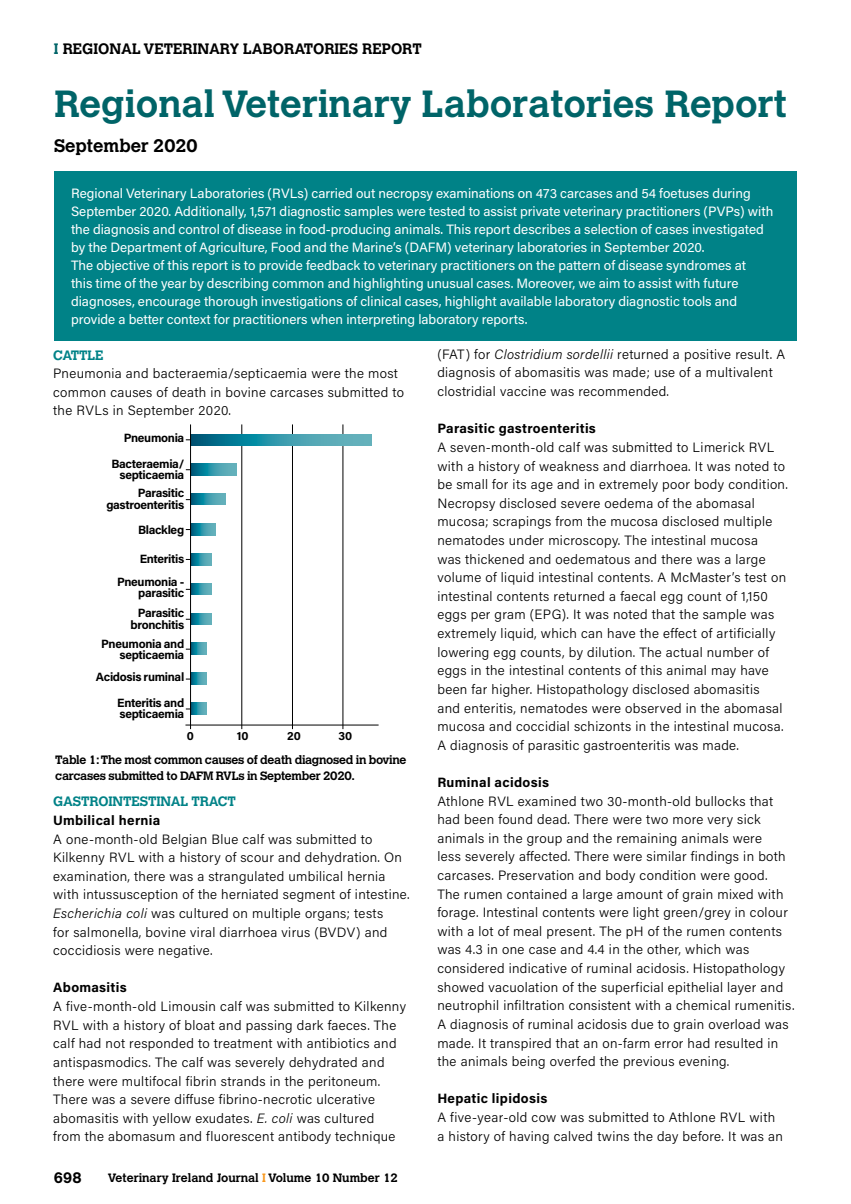
<style>
.page{position:relative;width:851px;height:1204px;background:#fff}
.page>*{position:absolute;margin:0;border:0;box-sizing:border-box;transform-origin:0 0}
.t1{font:700 37.5px "Calvert";color:#006468}
.t2{font:700 18px "Calvert";color:#000}
.t3{font:700 15px "Calvert";color:#000}
.t4{font:300 13.5px/18.6px "Acumin Pro";letter-spacing:.025em;color:#000}
.t5{font:13.5px/18px "Acumin Pro";color:#fff}
.t6{font:700 13.5px "Acumin Pro";letter-spacing:.025em;color:#000}
.t7{font:700 13.5px "Calvert";letter-spacing:-.01em;color:#008287}
.t8{font:700 12px/11.6px "Acumin Pro";letter-spacing:-.025em;color:#000;text-align:right}
.t9{font:700 12px/16.5px "Calvert";letter-spacing:-.025em;color:#000}
.t10{font:700 12px "Calvert";color:#000}
.s1{color:#006468}
.s2{font-style:italic}
.s3{color:#f8981d}
</style>
<div class="page">
<div style="left:54px;top:171px;width:742px;height:97px;background:#008287"></div>
<div style="left:54px;top:243px;width:742px;height:97px;background:#008287"></div>
<hr style="left:185px;top:724px;width:193px;height:1px;background:#000">
<hr style="left:241px;top:424px;width:1px;height:305px;background:#000">
<hr style="left:292px;top:424px;width:1px;height:305px;background:#000">
<hr style="left:342px;top:424px;width:1px;height:305px;background:#000">
<svg style="left:191px;top:702px;width:15px;height:12px"></svg>
<svg style="left:191px;top:672px;width:15px;height:12px"></svg>
<svg style="left:191px;top:643px;width:15px;height:11px"></svg>
<svg style="left:191px;top:613px;width:20px;height:11px"></svg>
<svg style="left:191px;top:583px;width:20px;height:12px"></svg>
<svg style="left:191px;top:553px;width:20px;height:12px"></svg>
<svg style="left:191px;top:523px;width:25px;height:12px"></svg>
<svg style="left:191px;top:493px;width:35px;height:12px"></svg>
<svg style="left:191px;top:463px;width:45px;height:12px"></svg>
<svg style="left:191px;top:434px;width:180px;height:12px;background:#3091a5"></svg>
<hr style="left:190px;top:424px;width:1px;height:305px;background:#000">
<p class="t3" style="left:54px;top:39px;width:369px"><span class="s1">I</span> REGIONAL VETERINARY LABORATORIES REPORT</p>
<h1 class="t1" style="left:54px;top:80px;width:734px">Regional Veterinary Laboratories Report</h1>
<h2 class="t2" style="left:54px;top:134px;width:145px">September 2020</h2>
<p class="t5" style="left:71px;top:184px;width:703px">Regional Veterinary Laboratories (RVLs) carried out necropsy examinations on 473 carcases and 54 foetuses during September 2020. Additionally, 1,571 diagnostic samples were tested to assist private veterinary practitioners (PVPs) with the diagnosis and control of disease in food-producing animals. This report describes a selection of cases investigated by the Department of Agriculture, Food and the Marine’s (DAFM) veterinary laboratories in September 2020.<br>The objective of this report is to provide feedback to veterinary practitioners on the pattern of disease syndromes at<br>this time of the year by describing common and highlighting unusual cases. Moreover, we aim to assist with future diagnoses, encourage thorough investigations of clinical cases, highlight available laboratory diagnostic tools and provide a better context for practitioners when interpreting laboratory reports.</p>
<p class="t7" style="left:53px;top:346px;width:52px">CATTLE</p>
<p class="t4" style="left:53px;top:363px;width:352px">Pneumonia and bacteraemia/septicaemia were the most common causes of death in bovine carcases submitted to the RVLs in September 2020.</p>
<p class="t8" style="left:124px;top:431px;width:62px">Pneumonia</p>
<p class="t8" style="left:111px;top:457px;width:74px">Bacteraemia/ septicaemia</p>
<p class="t8" style="left:106px;top:486px;width:79px">Parasitic gastroenteritis</p>
<p class="t8" style="left:138px;top:523px;width:48px">Blackleg</p>
<p class="t8" style="left:140px;top:552px;width:46px">Enteritis</p>
<p class="t8" style="left:117px;top:575px;width:69px">Pneumonia - parasitic</p>
<p class="t8" style="left:130px;top:606px;width:55px">Parasitic bronchitis</p>
<p class="t8" style="left:101px;top:637px;width:84px">Pneumonia and septicaemia</p>
<p class="t8" style="left:117px;top:696px;width:68px;text-align:left">Enteritis and septicaemia</p>
<p class="t8" style="left:96px;top:671px;width:90px">Acidosis ruminal</p>
<p class="t8" style="left:187px;top:729px;width:9px">0</p>
<p class="t8" style="left:237px;top:729px;width:13px">10</p>
<p class="t8" style="left:287px;top:729px;width:15px">20</p>
<p class="t8" style="left:338px;top:729px;width:15px">30</p>
<p class="t9" style="left:55px;top:750px;width:353px">Table 1: The most common causes of death diagnosed in bovine carcases submitted to DAFM RVLs in September 2020.</p>
<p class="t7" style="left:53px;top:793px;width:184px">GASTROINTESTINAL TRACT</p>
<p class="t6" style="left:53px;top:810px;width:109px">Umbilical hernia</p>
<p class="t4" style="left:53px;top:829px;width:358px">A one-month-old Belgian Blue calf was submitted to Kilkenny RVL with a history of scour and dehydration. On examination, there was a strangulated umbilical hernia with intussusception of the herniated segment of intestine.<br><span class="s2">Escherichia coli</span> was cultured on multiple organs; tests<br>for salmonella, bovine viral diarrhoea virus (BVDV) and coccidiosis were negative.</p>
<p class="t6" style="left:53px;top:978px;width:75px">Abomasitis</p>
<p class="t4" style="left:53px;top:996px;width:354px">A five-month-old Limousin calf was submitted to Kilkenny RVL with a history of bloat and passing dark faeces. The calf had not responded to treatment with antibiotics and antispasmodics. The calf was severely dehydrated and there were multifocal fibrin strands in the peritoneum.<br>There was a severe diffuse fibrino-necrotic ulcerative abomasitis with yellow exudates. <span class="s2">E. coli</span> was cultured<br>from the abomasum and fluorescent antibody technique</p>
<p class="t3" style="left:54px;top:1168px;width:29px">698</p>
<p class="t10" style="left:108px;top:1169px;width:291px">Veterinary Ireland Journal <span class="s3">I</span> Volume 10 Number 12</p>
<p class="t4" style="left:437px;top:344px;width:349px">(FAT) for <span class="s2">Clostridium sordellii</span> returned a positive result. A diagnosis of abomasitis was made; use of a multivalent clostridial vaccine was recommended.</p>
<p class="t6" style="left:437px;top:419px;width:160px">Parasitic gastroenteritis</p>
<p class="t4" style="left:437px;top:437px;width:352px">A seven-month-old calf was submitted to Limerick RVL with a history of weakness and diarrhoea. It was noted to be small for its age and in extremely poor body condition.<br>Necropsy disclosed severe oedema of the abomasal mucosa; scrapings from the mucosa disclosed multiple nematodes under microscopy. The intestinal mucosa<br>was thickened and oedematous and there was a large volume of liquid intestinal contents. A McMaster’s test on intestinal contents returned a faecal egg count of 1,150 eggs per gram (EPG). It was noted that the sample was extremely liquid, which can have the effect of artificially lowering egg counts, by dilution. The actual number of eggs in the intestinal contents of this animal may have been far higher. Histopathology disclosed abomasitis<br>and enteritis, nematodes were observed in the abomasal mucosa and coccidial schizonts in the intestinal mucosa.<br>A diagnosis of parasitic gastroenteritis was made.</p>
<p class="t6" style="left:437px;top:772px;width:113px">Ruminal acidosis</p>
<p class="t4" style="left:437px;top:791px;width:358px">Athlone RVL examined two 30-month-old bullocks that had been found dead. There were two more very sick animals in the group and the remaining animals were<br>less severely affected. There were similar findings in both carcases. Preservation and body condition were good.<br>The rumen contained a large amount of grain mixed with forage. Intestinal contents were light green/grey in colour with a lot of meal present. The pH of the rumen contents was 4.3 in one case and 4.4 in the other, which was considered indicative of ruminal acidosis. Histopathology showed vacuolation of the superficial epithelial layer and neutrophil infiltration consistent with a chemical rumenitis.<br>A diagnosis of ruminal acidosis due to grain overload was made. It transpired that an on-farm error had resulted in the animals being overfed the previous evening.</p>
<p class="t6" style="left:437px;top:1089px;width:111px">Hepatic lipidosis</p>
<p class="t4" style="left:437px;top:1107px;width:347px">A five-year-old cow was submitted to Athlone RVL with a history of having calved twins the day before. It was an</p>
</div>
